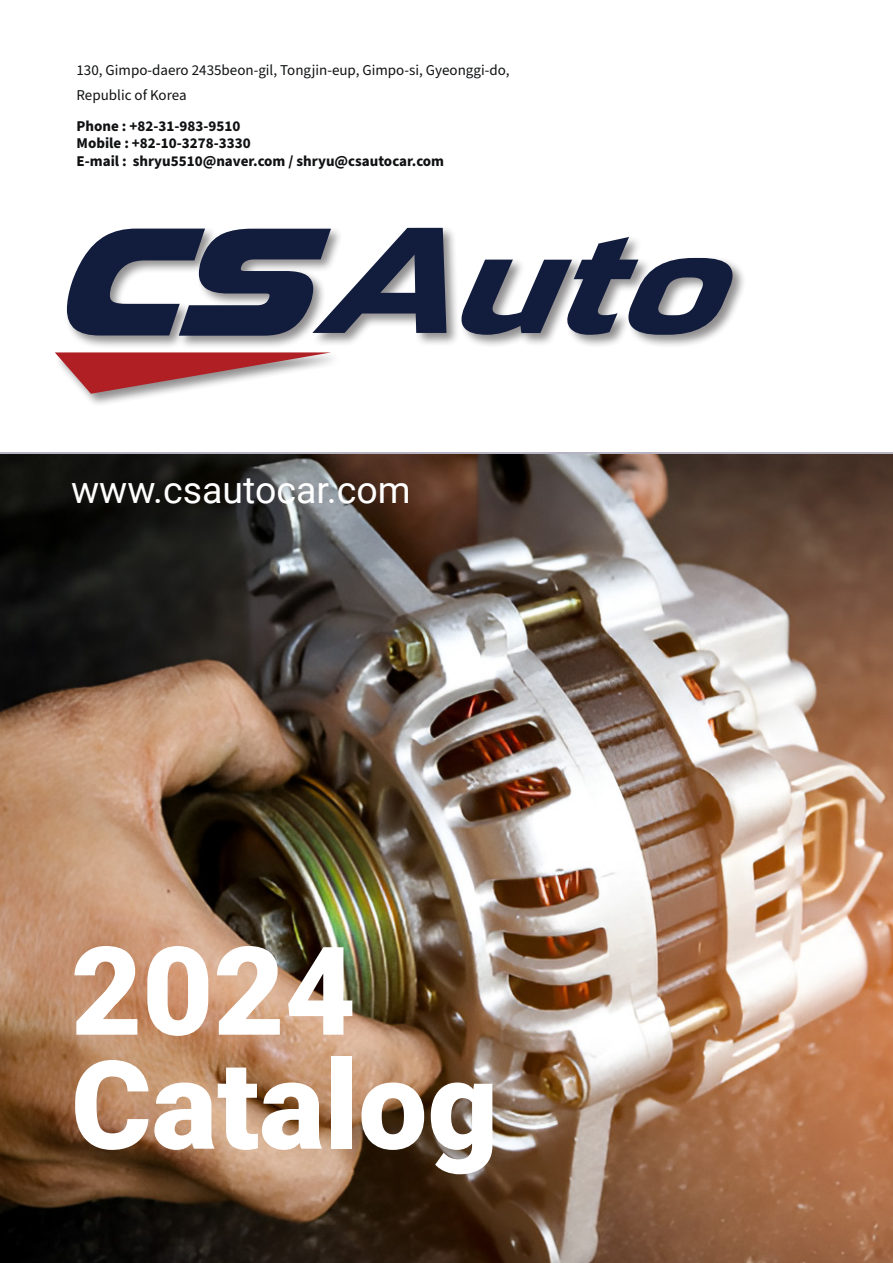
<style>
.page{position:relative;width:893px;height:1263px;background:#fff}
.page>*{position:absolute;margin:0;border:0;box-sizing:border-box;transform-origin:0 0}
._82_Header_black_Roboto{font:900 123px "Roboto";color:#fff}
._25_Content_black_Roboto{font:37.5px "Roboto";color:#fff}
._8_Content_black_Source_Sans_Pro{font:700 15px "Source Sans Pro";color:#0f1113}
._8_Content_black_Source_Sans_Pro-2{font:15px "Source Sans Pro";color:#0f1113}
</style>
<div class="page">
<img style="left:0;top:454px;width:893px;height:809px">
<div style="left:54px;top:226px;width:692px;height:181px;background:#231f20;opacity:.5"></div>
<svg style="left:457px;top:237px;width:281px;height:98px"></svg>
<svg style="left:67px;top:228px;width:379px;height:108px"></svg>
<svg style="left:55px;top:352px;width:276px;height:42px"></svg>
<p class="_8_Content_black_Source_Sans_Pro-2" style="left:77px;top:60px;width:434px">130, Gimpo-daero 2435beon-gil, Tongjin-eup, Gimpo-si, Gyeonggi-do,</p>
<p class="_8_Content_black_Source_Sans_Pro-2" style="left:77px;top:85px;width:112px">Republic of Korea</p>
<p class="_8_Content_black_Source_Sans_Pro" style="left:77px;top:116px;width:165px">Phone : +82-31-983-9510</p>
<p class="_8_Content_black_Source_Sans_Pro" style="left:77px;top:133px;width:176px">Mobile : +82-10-3278-3330</p>
<p class="_8_Content_black_Source_Sans_Pro" style="left:77px;top:151px;width:369px">E-mail : shryu5510@naver.com / shryu@csautocar.com</p>
<p class="_25_Content_black_Roboto" style="left:71px;top:463px;width:341px">www.csautocar.com</p>
<p class="_82_Header_black_Roboto" style="left:71px;top:905px;width:286px">2024</p>
<p class="_82_Header_black_Roboto" style="left:71px;top:1019px;width:429px">Catalog</p>
</div>
